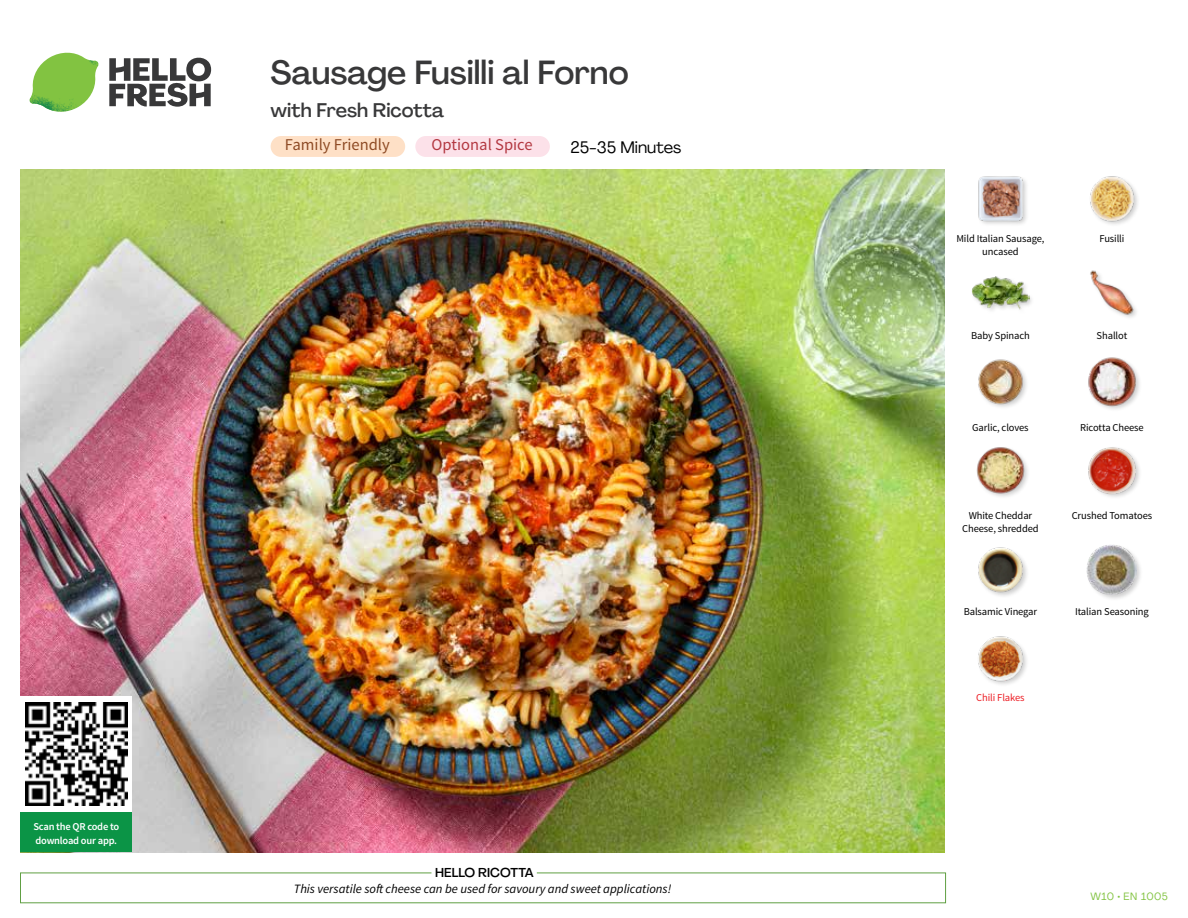
<style>
.page{position:relative;width:1188px;height:918px;background:#fff}
.page>*{position:absolute;margin:0;border:0;box-sizing:border-box;transform-origin:0 0}
.t1{font:500 33px "Agrandir";color:#383839}
.t2{font:500 19.5px "Agrandir";color:#383839}
.t3{font:16.5px "Source Sans Pro";color:#8e4b25}
.t4{font:16.5px "Source Sans Pro";color:#b33841}
.t5{font:16.5px "Agrandir";color:#000}
.t6{font:italic 12.75px "Source Sans Pro";color:#000}
.t7{font:500 12.75px "Agrandir";color:#000}
.t8{font:10.5px/13.5px "Source Sans Pro";letter-spacing:-.01em;color:#000;text-align:center}
.t9{font:600 10.5px/13.5px "Source Sans Pro";letter-spacing:-.02em;color:#fff}
.t10{font:10.5px "Source Sans Pro";letter-spacing:-.01em;color:#ed1d24}
.t11{font:10.5px "Agrandir";letter-spacing:.04em;color:#82c341}
</style>
<div class="page">
<svg style="left:109px;top:57px;width:102px;height:50px"></svg>
<svg style="left:34px;top:53px;width:62px;height:40px"></svg>
<img style="left:67px;top:53px;width:32px;height:26px">
<img style="left:33px;top:75px;width:59px;height:11px">
<img style="left:29px;top:79px;width:61px;height:33px">
<img style="left:65px;top:86px;width:27px;height:25px">
<div style="left:20px;top:873px;width:926px;height:30px;border:1px solid #609f43"></div>
<div style="left:431px;top:865px;width:106px;height:15px;background:#fff"></div>
<img style="left:21px;top:170px;width:924px;height:682px">
<div style="left:271px;top:136px;width:134px;height:21px;background:#fee0c6;border-radius:10px"></div>
<div style="left:415px;top:136px;width:135px;height:21px;background:#fce1e9;border-radius:10px"></div>
<img style="left:978px;top:636px;width:49px;height:49px">
<div style="left:1086px;top:544px;width:57px;height:57px;background:#000;opacity:.2"></div>
<img style="left:1087px;top:545px;width:50px;height:50px">
<img style="left:978px;top:547px;width:49px;height:49px">
<div style="left:1087px;top:446px;width:56px;height:54px;background:#000;opacity:.2"></div>
<img style="left:1087px;top:446px;width:50px;height:49px">
<img style="left:976px;top:447px;width:52px;height:50px">
<img style="left:1088px;top:357px;width:52px;height:53px">
<img style="left:978px;top:359px;width:49px;height:48px">
<img style="left:1090px;top:270px;width:47px;height:48px">
<div style="left:971px;top:275px;width:64px;height:41px;background:#000;opacity:.2"></div>
<img style="left:972px;top:275px;width:57px;height:41px">
<img style="left:1090px;top:176px;width:48px;height:49px">
<img style="left:978px;top:176px;width:49px;height:48px">
<div style="left:21px;top:811px;width:111px;height:41px;background:#0b9446"></div>
<div style="left:21px;top:696px;width:111px;height:115px;background:#fff"></div>
<img style="left:25px;top:703px;width:103px;height:102px">
<h1 class="t1" style="left:271px;top:52px;width:360px">Sausage Fusilli al Forno</h1>
<h2 class="t2" style="left:271px;top:98px;width:175px">with Fresh Ricotta</h2>
<h3 class="t4" style="left:432px;top:135px;width:103px">Optional Spice</h3>
<h3 class="t5" style="left:570px;top:137px;width:113px">25-35 Minutes</h3>
<h3 class="t3" style="left:285px;top:135px;width:106px">Family Friendly</h3>
<p class="t9" style="left:33px;top:820px;width:87px">Scan the QR code to download our app.</p>
<p class="t7" style="left:435px;top:864px;width:100px">HELLO RICOTTA</p>
<p class="t6" style="left:294px;top:881px;width:379px">This versatile soft cheese can be used for savoury and sweet applications!</p>
<p class="t8" style="left:956px;top:232px;width:90px">Mild Italian Sausage, uncased</p>
<p class="t8" style="left:971px;top:329px;width:60px">Baby Spinach</p>
<p class="t8" style="left:1099px;top:232px;width:27px">Fusilli</p>
<p class="t8" style="left:1097px;top:329px;width:32px">Shallot</p>
<p class="t8" style="left:972px;top:421px;width:58px">Garlic, cloves</p>
<p class="t8" style="left:1080px;top:421px;width:65px">Ricotta Cheese</p>
<p class="t8" style="left:962px;top:509px;width:78px">White Cheddar<br>Cheese, shredded</p>
<p class="t8" style="left:1072px;top:509px;width:82px">Crushed Tomatoes</p>
<p class="t8" style="left:964px;top:605px;width:75px">Balsamic Vinegar</p>
<p class="t8" style="left:1075px;top:605px;width:75px">Italian Seasoning</p>
<p class="t10" style="left:976px;top:691px;width:50px">Chili Flakes</p>
<p class="t11" style="left:1091px;top:890px;width:79px">W10 • EN 1005</p>
</div>
